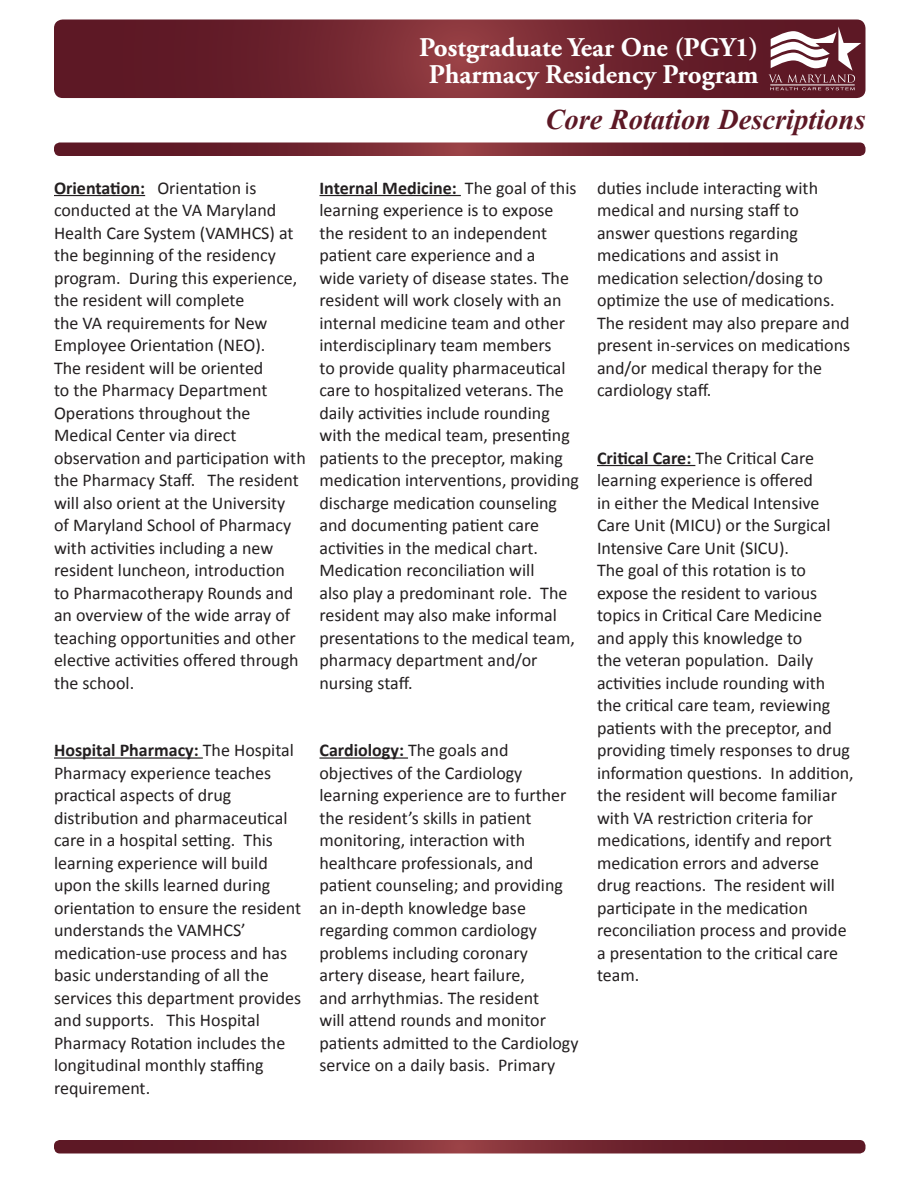
<style>
.page{position:relative;width:918px;height:1188px;background:#fff}
.page>*{position:absolute;margin:0;border:0;box-sizing:border-box;transform-origin:0 0}
.t1{font:italic 700 28.5px "Times New Roman";color:#5d1825}
.t2{font:700 27px "Adobe Garamond Pro";color:#fff}
.t3{font:18px/22.5px "Calibri";color:#231f20}
.s1{font-weight:700}
</style>
<div class="page">
<hr style="left:54px;top:195px;width:91px;height:1px;background:#231f20">
<hr style="left:54px;top:757px;width:149px;height:2px;background:#231f20">
<svg style="left:54px;top:20px;width:812px;height:78px;background:#6f242f"></svg>
<svg style="left:768px;top:26px;width:93px;height:64px"></svg>
<svg style="left:54px;top:142px;width:812px;height:14px;background:#732b36"></svg>
<svg style="left:54px;top:1140px;width:812px;height:14px;background:#732b36"></svg>
<hr style="left:320px;top:195px;width:141px;height:1px;background:#231f20">
<hr style="left:320px;top:757px;width:88px;height:2px;background:#231f20">
<hr style="left:597px;top:465px;width:98px;height:1px;background:#231f20">
<p class="t2" style="left:419px;top:31px;width:341px">Postgraduate Year One (PGY1)</p>
<p class="t2" style="left:429px;top:58px;width:331px">Pharmacy Residency Program</p>
<p class="t1" style="left:546px;top:99px;width:321px">Core Rotation Descriptions</p>
<p class="t3" style="left:54px;top:176px;width:253px"><span class="s1">Orientation:</span> Orientation is conducted at the VA Maryland<br>Health Care System (VAMHCS) at the beginning of the residency program. During this experience, the resident will complete<br>the VA requirements for New<br>Employee Orientation (NEO).<br>The resident will be oriented<br>to the Pharmacy Department<br>Operations throughout the<br>Medical Center via direct observation and participation with the Pharmacy Staff. The resident will also orient at the University<br>of Maryland School of Pharmacy with activities including a new resident luncheon, introduction<br>to Pharmacotherapy Rounds and an overview of the wide array of teaching opportunities and other elective activities offered through the school.</p>
<p class="t3" style="left:320px;top:176px;width:261px"><span class="s1">Internal Medicine:</span> The goal of this learning experience is to expose the resident to an independent patient care experience and a<br>wide variety of disease states. The resident will work closely with an internal medicine team and other interdisciplinary team members<br>to provide quality pharmaceutical care to hospitalized veterans. The daily activities include rounding with the medical team, presenting patients to the preceptor, making medication interventions, providing discharge medication counseling and documenting patient care activities in the medical chart.<br>Medication reconciliation will<br>also play a predominant role. The resident may also make informal presentations to the medical team, pharmacy department and/or nursing staff.</p>
<p class="t3" style="left:54px;top:739px;width:249px"><span class="s1">Hospital Pharmacy:</span> The Hospital<br>Pharmacy experience teaches practical aspects of drug distribution and pharmaceutical care in a hospital setting. This learning experience will build upon the skills learned during orientation to ensure the resident understands the VAMHCS’ medication-use process and has basic understanding of all the services this department provides and supports. This Hospital<br>Pharmacy Rotation includes the longitudinal monthly staffing requirement.</p>
<p class="t3" style="left:320px;top:739px;width:261px"><span class="s1">Cardiology:</span> The goals and objectives of the Cardiology learning experience are to further the resident’s skills in patient monitoring, interaction with healthcare professionals, and patient counseling; and providing an in-depth knowledge base regarding common cardiology problems including coronary<br>artery disease, heart failure,<br>and arrhythmias. The resident<br>will attend rounds and monitor patients admitted to the Cardiology service on a daily basis. Primary</p>
<p class="t3" style="left:597px;top:176px;width:255px">duties include interacting with medical and nursing staff to answer questions regarding medications and assist in medication selection/dosing to optimize the use of medications.<br>The resident may also prepare and present in-services on medications and/or medical therapy for the cardiology staff.</p>
<p class="t3" style="left:597px;top:446px;width:235px"><span class="s1">Critical Care:</span> The Critical Care learning experience is offered in either the Medical Intensive<br>Care Unit (MICU) or the Surgical<br>Intensive Care Unit (SICU).</p>
<p class="t3" style="left:597px;top:559px;width:258px">The goal of this rotation is to expose the resident to various topics in Critical Care Medicine and apply this knowledge to<br>the veteran population. Daily activities include rounding with the critical care team, reviewing patients with the preceptor, and providing timely responses to drug information questions. In addition, the resident will become familiar with VA restriction criteria for medications, identify and report medication errors and adverse drug reactions. The resident will participate in the medication reconciliation process and provide a presentation to the critical care team.</p>
</div>
